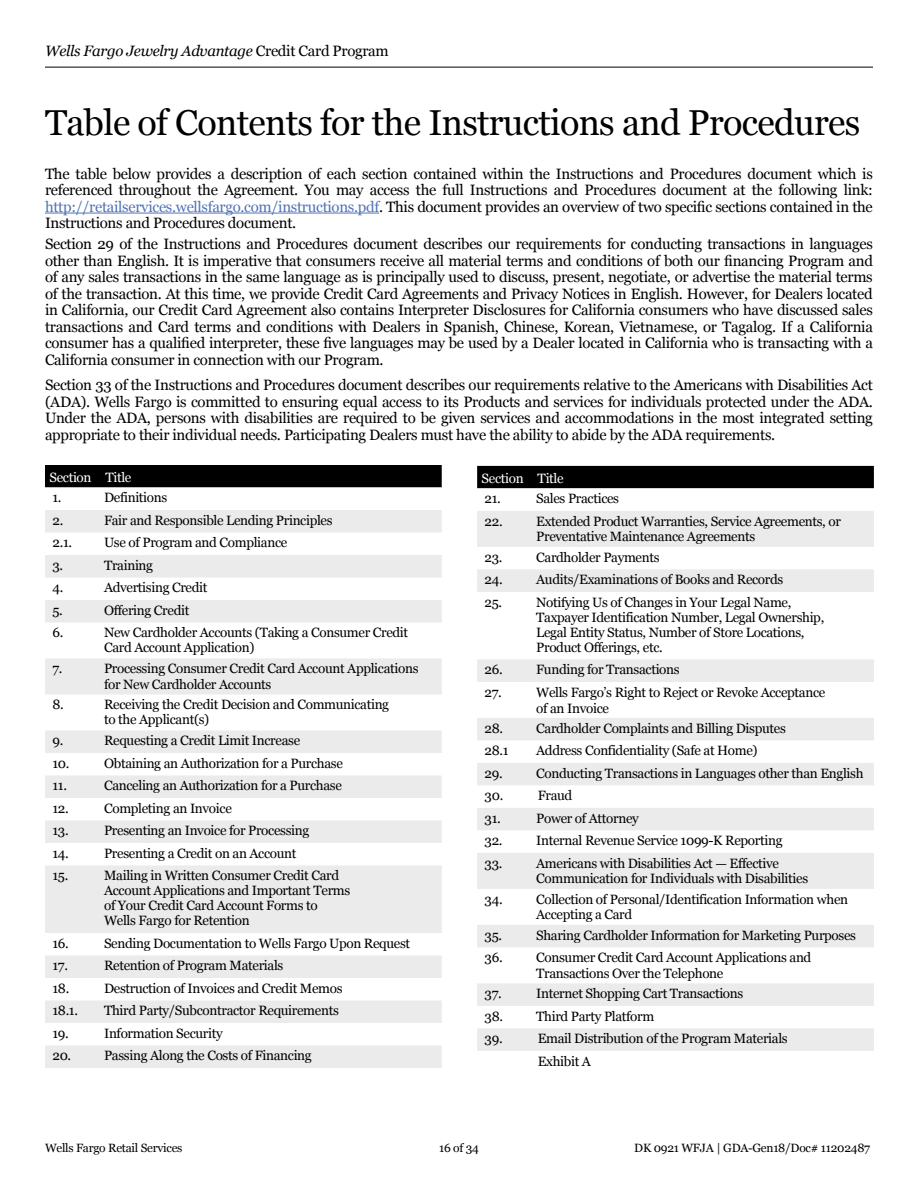
<style>
.page{position:relative;width:918px;height:1188px;background:#fff}
.page>*{position:absolute;margin:0;border:0;box-sizing:border-box;transform-origin:0 0}
.t1{font:36px "Georgia";letter-spacing:-.02em;color:#000}
.t2{font:15px/16.5px "Georgia";letter-spacing:-.02em;color:#000;text-align:justify}
.t3{font:italic 15px "Georgia";letter-spacing:-.02em;color:#000}
.t4{font:13.5px/15px "Georgia";letter-spacing:-.025em;color:#000}
.t5{font:13.5px "Georgia";letter-spacing:-.025em;color:#fff}
.t6{font:12px "Georgia";letter-spacing:-.02em;color:#000}
.s1{font-style:normal}
.s2{color:#5174b8}
</style>
<div class="page">
<hr style="left:45px;top:67px;width:828px;height:1px;background:#000">
<hr style="left:45px;top:213px;width:334px;height:1px;background:#5174b8">
<div style="left:45px;top:465px;width:397px;height:23px;background:#000"></div>
<svg style="left:45px;top:510px;width:397px;height:558px"></svg>
<div style="left:45px;top:866px;width:397px;height:67px;background:#ebebec"></div>
<div style="left:477px;top:466px;width:397px;height:22px;background:#000"></div>
<svg style="left:477px;top:511px;width:397px;height:540px"></svg>
<p class="t3" style="left:45px;top:40px;width:345px">Wells Fargo Jewelry Advantage <span class="s1">Credit Card Program</span></p>
<h1 class="t1" style="left:45px;top:97px;width:817px">Table of Contents for the Instructions and Procedures</h1>
<p class="t2" style="left:45px;top:165px;width:829px">The table below provides a description of each section contained within the Instructions and Procedures document which is referenced throughout the Agreement. You may access the full Instructions and Procedures document at the following link: <span class="s2">http://retailservices.wellsfargo.com/instructions.pdf</span>. This document provides an overview of two specific sections contained in the Instructions and Procedures document.</p>
<p class="t2" style="left:45px;top:235px;width:829px">Section 29 of the Instructions and Procedures document describes our requirements for conducting transactions in languages other than English. It is imperative that consumers receive all material terms and conditions of both our financing Program and of any sales transactions in the same language as is principally used to discuss, present, negotiate, or advertise the material terms of the transaction. At this time, we provide Credit Card Agreements and Privacy Notices in English. However, for Dealers located in California, our Credit Card Agreement also contains Interpreter Disclosures for California consumers who have discussed sales transactions and Card terms and conditions with Dealers in Spanish, Chinese, Korean, Vietnamese, or Tagalog. If a California consumer has a qualified interpreter, these five languages may be used by a Dealer located in California who is transacting with a California consumer in connection with our Program.</p>
<p class="t2" style="left:45px;top:376px;width:829px">Section 33 of the Instructions and Procedures document describes our requirements relative to the Americans with Disabilities Act (ADA). Wells Fargo is committed to ensuring equal access to its Products and services for individuals protected under the ADA.<br>Under the ADA, persons with disabilities are required to be given services and accommodations in the most integrated setting appropriate to their individual needs. Participating Dealers must have the ability to abide by the ADA requirements.</p>
<p class="t5" style="left:50px;top:468px;width:84px">Section Title</p>
<p class="t4" style="left:52px;top:489px;width:11px">1.</p>
<p class="t4" style="left:104px;top:489px;width:65px">Definitions</p>
<p class="t4" style="left:52px;top:512px;width:12px">2.</p>
<p class="t4" style="left:104px;top:512px;width:230px">Fair and Responsible Lending Principles</p>
<p class="t4" style="left:52px;top:535px;width:21px">2.1.</p>
<p class="t4" style="left:104px;top:535px;width:185px">Use of Program and Compliance</p>
<p class="t4" style="left:52px;top:557px;width:12px">3.</p>
<p class="t4" style="left:104px;top:557px;width:51px">Training</p>
<p class="t4" style="left:52px;top:580px;width:12px">4.</p>
<p class="t4" style="left:104px;top:580px;width:105px">Advertising Credit</p>
<p class="t4" style="left:52px;top:602px;width:12px">5.</p>
<p class="t4" style="left:104px;top:602px;width:87px">Offering Credit</p>
<p class="t4" style="left:52px;top:625px;width:12px">6.</p>
<p class="t4" style="left:104px;top:625px;width:306px">New Cardholder Accounts (Taking a Consumer Credit<br>Card Account Application)</p>
<p class="t4" style="left:52px;top:661px;width:12px">7.</p>
<p class="t4" style="left:104px;top:660px;width:316px;line-height:16.2px">Processing Consumer Credit Card Account Applications for New Cardholder Accounts</p>
<p class="t4" style="left:52px;top:697px;width:13px">8.</p>
<p class="t4" style="left:104px;top:697px;width:287px">Receiving the Credit Decision and Communicating to the Applicant(s)</p>
<p class="t4" style="left:52px;top:733px;width:12px">9.</p>
<p class="t4" style="left:104px;top:733px;width:198px">Requesting a Credit Limit Increase</p>
<p class="t4" style="left:52px;top:755px;width:19px">10.</p>
<p class="t4" style="left:104px;top:755px;width:240px">Obtaining an Authorization for a Purchase</p>
<p class="t4" style="left:52px;top:778px;width:16px">11.</p>
<p class="t4" style="left:104px;top:778px;width:239px">Canceling an Authorization for a Purchase</p>
<p class="t4" style="left:52px;top:800px;width:18px">12.</p>
<p class="t4" style="left:104px;top:800px;width:129px">Completing an Invoice</p>
<p class="t4" style="left:52px;top:823px;width:18px">13.</p>
<p class="t4" style="left:104px;top:823px;width:207px">Presenting an Invoice for Processing</p>
<p class="t4" style="left:52px;top:845px;width:18px">14.</p>
<p class="t4" style="left:104px;top:845px;width:194px">Presenting a Credit on an Account</p>
<p class="t4" style="left:52px;top:868px;width:17px">15.</p>
<p class="t4" style="left:104px;top:868px;width:248px">Mailing in Written Consumer Credit Card Account Applications and Important Terms of Your Credit Card Account Forms to Wells Fargo for Retention</p>
<p class="t4" style="left:52px;top:935px;width:18px">16.</p>
<p class="t4" style="left:104px;top:935px;width:308px">Sending Documentation to Wells Fargo Upon Request</p>
<p class="t4" style="left:52px;top:958px;width:17px">17.</p>
<p class="t4" style="left:104px;top:958px;width:181px">Retention of Program Materials</p>
<p class="t4" style="left:52px;top:980px;width:18px">18.</p>
<p class="t4" style="left:104px;top:980px;width:240px">Destruction of Invoices and Credit Memos</p>
<p class="t4" style="left:52px;top:1003px;width:27px">18.1.</p>
<p class="t4" style="left:104px;top:1003px;width:236px">Third Party/Subcontractor Requirements</p>
<p class="t4" style="left:52px;top:1025px;width:18px">19.</p>
<p class="t4" style="left:104px;top:1025px;width:120px">Information Security</p>
<p class="t4" style="left:52px;top:1048px;width:20px">20.</p>
<p class="t4" style="left:104px;top:1048px;width:209px">Passing Along the Costs of Financing</p>
<p class="t5" style="left:482px;top:468px;width:84px">Section Title</p>
<p class="t4" style="left:485px;top:490px;width:18px">21.</p>
<p class="t4" style="left:536px;top:490px;width:84px">Sales Practices</p>
<p class="t4" style="left:485px;top:513px;width:20px">22.</p>
<p class="t4" style="left:536px;top:513px;width:306px">Extended Product Warranties, Service Agreements, or<br>Preventative Maintenance Agreements</p>
<p class="t4" style="left:485px;top:549px;width:19px">23.</p>
<p class="t4" style="left:536px;top:549px;width:125px">Cardholder Payments</p>
<p class="t4" style="left:485px;top:571px;width:20px">24.</p>
<p class="t4" style="left:536px;top:571px;width:249px">Audits/Examinations of Books and Records</p>
<p class="t4" style="left:485px;top:594px;width:19px">25.</p>
<p class="t4" style="left:536px;top:594px;width:290px">Notifying Us of Changes in Your Legal Name, Taxpayer Identification Number, Legal Ownership, Legal Entity Status, Number of Store Locations, Product Offerings, etc.</p>
<p class="t4" style="left:485px;top:661px;width:20px">26.</p>
<p class="t4" style="left:536px;top:661px;width:145px">Funding for Transactions</p>
<p class="t4" style="left:485px;top:684px;width:19px">27.</p>
<p class="t4" style="left:536px;top:683px;width:291px;line-height:16.2px">Wells Fargo’s Right to Reject or Revoke Acceptance of an Invoice</p>
<p class="t4" style="left:485px;top:720px;width:20px">28.</p>
<p class="t4" style="left:536px;top:720px;width:251px">Cardholder Complaints and Billing Disputes</p>
<p class="t4" style="left:485px;top:742px;width:26px">28.1</p>
<p class="t4" style="left:536px;top:742px;width:223px">Address Confidentiality (Safe at Home)</p>
<p class="t4" style="left:485px;top:765px;width:20px">29.</p>
<p class="t4" style="left:536px;top:765px;width:329px">Conducting Transactions in Languages other than English</p>
<p class="t4" style="left:485px;top:787px;width:20px">30.</p>
<p class="t4" style="left:538px;top:787px;width:36px">Fraud</p>
<p class="t4" style="left:485px;top:810px;width:18px">31.</p>
<p class="t4" style="left:536px;top:810px;width:104px">Power of Attorney</p>
<p class="t4" style="left:485px;top:832px;width:19px">32.</p>
<p class="t4" style="left:536px;top:832px;width:248px">Internal Revenue Service 1099-K Reporting</p>
<p class="t4" style="left:485px;top:855px;width:19px">33.</p>
<p class="t4" style="left:536px;top:855px;width:273px">Americans with Disabilities Act — Effective<br>Communication for Individuals with Disabilities</p>
<p class="t4" style="left:485px;top:891px;width:20px">34.</p>
<p class="t4" style="left:536px;top:891px;width:313px">Collection of Personal/Identification Information when<br>Accepting a Card</p>
<p class="t4" style="left:485px;top:927px;width:19px">35.</p>
<p class="t4" style="left:536px;top:927px;width:321px">Sharing Cardholder Information for Marketing Purposes</p>
<p class="t4" style="left:485px;top:949px;width:20px">36.</p>
<p class="t4" style="left:536px;top:949px;width:277px;line-height:16.2px">Consumer Credit Card Account Applications and<br>Transactions Over the Telephone</p>
<p class="t4" style="left:485px;top:985px;width:19px">37.</p>
<p class="t4" style="left:536px;top:985px;width:209px">Internet Shopping Cart Transactions</p>
<p class="t4" style="left:485px;top:1008px;width:20px">38.</p>
<p class="t4" style="left:536px;top:1008px;width:120px">Third Party Platform</p>
<p class="t4" style="left:485px;top:1030px;width:20px">39.</p>
<p class="t4" style="left:538px;top:1027px;width:251px;line-height:22.5px">Email Distribution of the Program Materials<br>Exhibit A</p>
<p class="t6" style="left:45px;top:1139px;width:139px">Wells Fargo Retail Services</p>
<p class="t6" style="left:439px;top:1139px;width:41px">16 of 34</p>
<p class="t6" style="left:634px;top:1139px;width:238px">DK 0921 WFJA | GDA-Gen18/Doc# 11202487</p>
</div>
